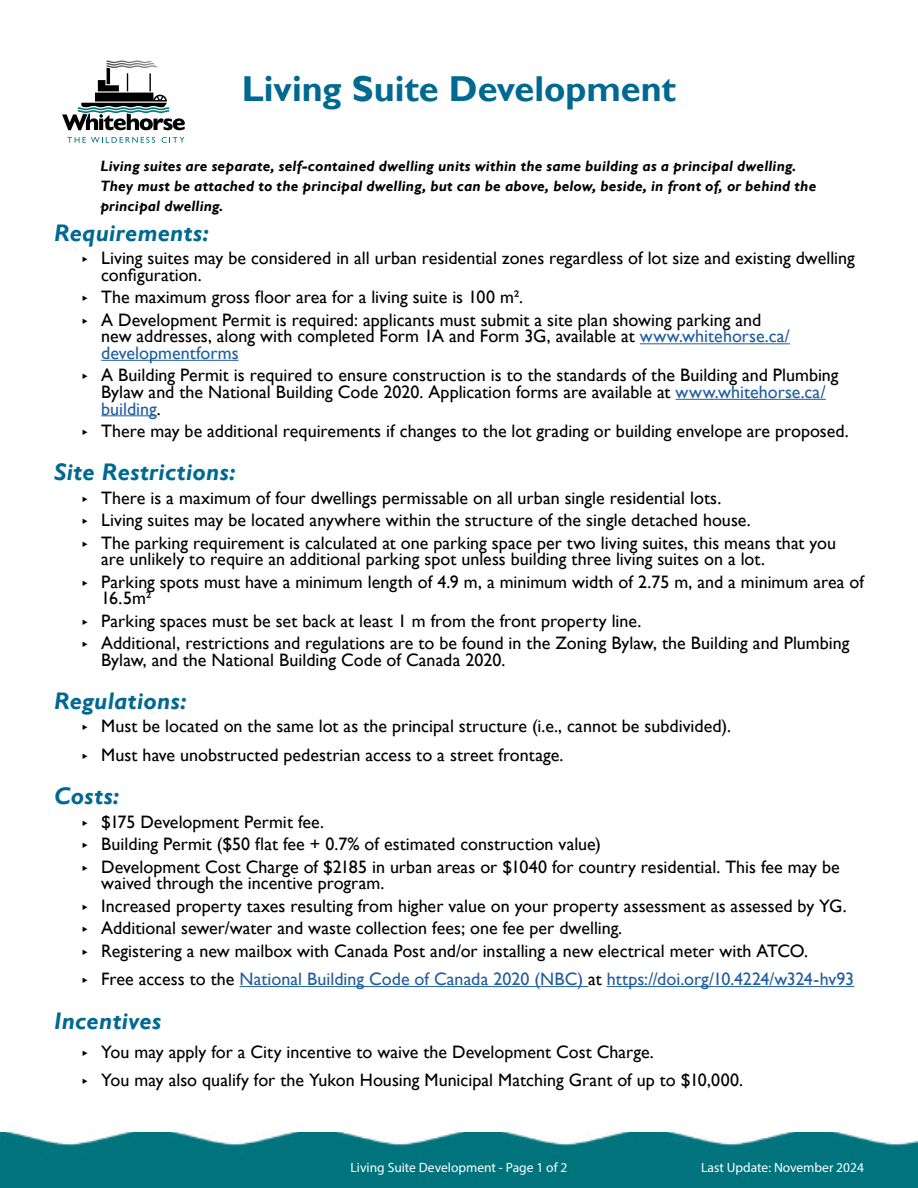
<style>
.page{position:relative;width:918px;height:1188px;background:#fff}
.page>*{position:absolute;margin:0;border:0;box-sizing:border-box;transform-origin:0 0}
.t1{font:700 36px "Gill Sans";color:#006991}
.t2{font:italic 700 24px "Gill Sans";letter-spacing:.015em;color:#006991}
.t3{font:18px/22.5px "Gill Sans";color:#000}
.t4{font:18px "Gill Sans";color:#215e9e}
.t5{font:italic 700 15px/19.8px "Gill Sans";letter-spacing:.01em;color:#000}
.t6{font:13.5px "Myriad Pro";color:#fff}
.s1{font-family:"Source Sans 3"}
.s2{color:#215e9e}
.s3{font-family:"Source Sans 3";color:#000}
.s4{color:#000}
</style>
<div class="page">
<img style="left:0;top:1133px;width:918px;height:55px">
<hr style="left:640px;top:343px;width:150px;height:1px;background:#215e9e">
<hr style="left:101px;top:360px;width:138px;height:1px;background:#215e9e">
<hr style="left:676px;top:399px;width:150px;height:1px;background:#215e9e">
<hr style="left:101px;top:415px;width:56px;height:1px;background:#215e9e">
<hr style="left:240px;top:986px;width:348px;height:1px;background:#215e9e">
<hr style="left:607px;top:986px;width:247px;height:1px;background:#215e9e">
<svg style="left:67px;top:137px;width:88px;height:6px"></svg>
<svg style="left:162px;top:137px;width:23px;height:6px"></svg>
<svg style="left:62px;top:60px;width:123px;height:70px"></svg>
<h1 class="t1" style="left:242px;top:67px;width:436px">Living Suite Development</h1>
<p class="t5" style="left:100px;top:157px;width:717px">Living suites are separate, self-contained dwelling units within the same building as a principal dwelling.<br>They must be attached to the principal dwelling, but can be above, below, beside, in front of, or behind the principal dwelling.</p>
<h2 class="t2" style="left:54px;top:219px;width:157px">Requirements:</h2>
<p class="t3" style="left:101px;top:250px;width:755px;line-height:16.5px;text-indent:-19px"><span class="s1">‣</span> Living suites may be considered in all urban residential zones regardless of lot size and existing dwelling configuration.</p>
<p class="t3" style="left:82px;top:287px;width:680px"><span class="s1">‣</span> The maximum gross floor area for a living suite is 100 m².<br><span class="s1">‣</span> A Development Permit is required: applicants must submit a site plan showing parking and</p>
<p class="t3" style="left:101px;top:329px;width:690px;line-height:16.5px">new addresses, along with completed Form 1A and Form 3G, available at <span class="s2">www.whitehorse.ca/ developmentforms</span></p>
<p class="t3" style="left:101px;top:368px;width:739px;line-height:16.5px;text-indent:-19px"><span class="s1">‣</span> A Building Permit is required to ensure construction is to the standards of the Building and Plumbing<br>Bylaw and the National Building Code 2020. Application forms are available at <span class="s2">www.whitehorse.ca/ building</span>.</p>
<p class="t3" style="left:82px;top:420px;width:768px"><span class="s1">‣</span> There may be additional requirements if changes to the lot grading or building envelope are proposed.</p>
<h2 class="t2" style="left:54px;top:458px;width:183px">Site Restrictions:</h2>
<p class="t3" style="left:82px;top:487px;width:755px"><span class="s1">‣</span> There is a maximum of four dwellings permissable on all urban single residential lots.<br><span class="s1">‣</span> Living suites may be located anywhere within the structure of the single detached house.<br><span class="s1">‣</span> The parking requirement is calculated at one parking space per two living suites, this means that you</p>
<p class="t3" style="left:82px;top:548px;width:783px;text-indent:19px">are unlikely to require an additional parking spot unless building three living suites on a lot.<br><span class="s1">‣</span> Parking spots must have a minimum length of 4.9 m, a minimum width of 2.75 m, and a minimum area of</p>
<p class="t3" style="left:82px;top:587px;width:769px;text-indent:19px">16.5m²<br><span class="s1">‣</span> Parking spaces must be set back at least 1 m from the front property line.<br><span class="s1">‣</span> Additional, restrictions and regulations are to be found in the Zoning Bylaw, the Building and Plumbing</p>
<p class="t3" style="left:101px;top:649px;width:406px">Bylaw, and the National Building Code of Canada 2020.</p>
<h2 class="t2" style="left:54px;top:687px;width:134px">Regulations:</h2>
<p class="t3" style="left:82px;top:712px;width:650px;line-height:28.5px"><span class="s1">‣</span> Must be located on the same lot as the principal structure (i.e., cannot be subdivided). <span class="s1">‣</span> Must have unobstructed pedestrian access to a street frontage.</p>
<h2 class="t2" style="left:54px;top:782px;width:67px">Costs:</h2>
<p class="t3" style="left:82px;top:811px;width:759px"><span class="s1">‣</span> $175 Development Permit fee.<br><span class="s1">‣</span> Building Permit ($50 flat fee + 0.7% of estimated construction value)<br><span class="s1">‣</span> Development Cost Charge of $2185 in urban areas or $1040 for country residential. This fee may be</p>
<p class="t3" style="left:82px;top:872px;width:766px;text-indent:19px">waived through the incentive program.<br><span class="s1">‣</span> Increased property taxes resulting from higher value on your property assessment as assessed by YG. <span class="s1">‣</span> Additional sewer/water and waste collection fees; one fee per dwelling.<br><span class="s1">‣</span> Registering a new mailbox with Canada Post and/or installing a new electrical meter with ATCO.</p>
<p class="t4" style="left:82px;top:969px;width:773px"><span class="s3">‣</span> <span class="s4">Free access to the</span> National Building Code of Canada 2020 (NBC) <span class="s4">at</span> https://doi.org/10.4224/w324-hv93</p>
<h2 class="t2" style="left:54px;top:1007px;width:109px">Incentives</h2>
<p class="t3" style="left:82px;top:1038px;width:662px;line-height:28.5px"><span class="s1">‣</span> You may apply for a City incentive to waive the Development Cost Charge.<br><span class="s1">‣</span> You may also qualify for the Yukon Housing Municipal Matching Grant of up to $10,000.</p>
<p class="t6" style="left:351px;top:1160px;width:218px">Living Suite Development - Page 1 of 2</p>
<p class="t6" style="left:701px;top:1160px;width:164px">Last Update: November 2024</p>
</div>
